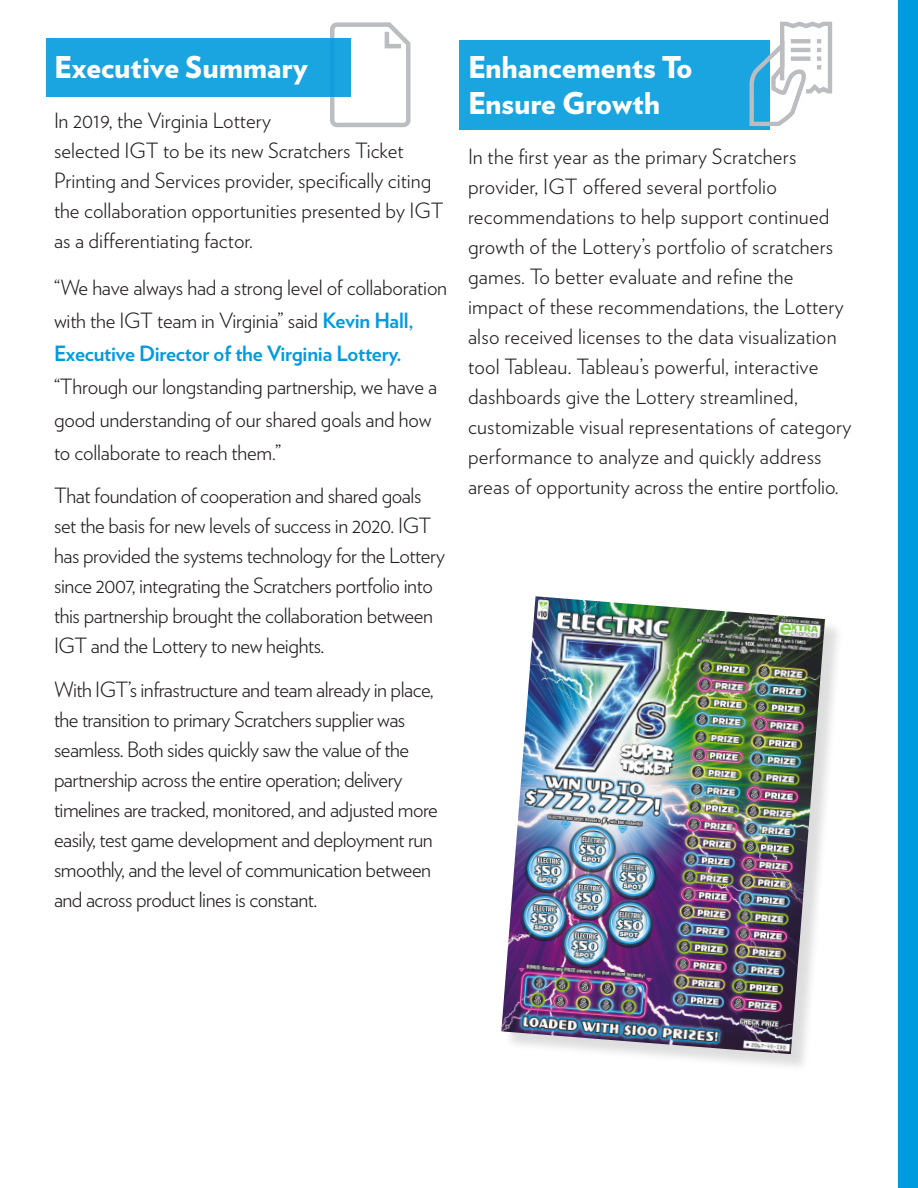
<style>
.page{position:relative;width:918px;height:1188px;background:#fff}
.page>*{position:absolute;margin:0;border:0;box-sizing:border-box;transform-origin:0 0}
.t1{font:900 30px/36px "Verlag";color:#fff}
.Body_Copy{font:300 21px/30px "Verlag";letter-spacing:-.01em;color:#231f20}
.Body_Copy-2{font:300 21px/30px "Verlag";letter-spacing:.01em;color:#231f20}
.s1{font-weight:700;color:#009bde}
</style>
<div class="page">
<div style="left:898px;top:0;width:20px;height:1188px;background:#009bde"></div>
<div style="left:459px;top:40px;width:311px;height:90px;background:#1aa5e1"></div>
<svg style="left:749px;top:21px;width:84px;height:106px"></svg>
<svg style="left:330px;top:22px;width:81px;height:106px"></svg>
<div style="left:46px;top:38px;width:305px;height:59px;background:#1aa5e1"></div>
<div style="left:504px;top:599px;width:339px;height:474px;background:#231f20;opacity:.15"></div>
<img style="left:501px;top:596px;width:324px;height:458px">
<p class="t1" style="left:54px;top:48px;width:255px">Executive Summary</p>
<p class="Body_Copy" style="left:54px;top:105px;width:391px">In 2019, the Virginia Lottery<br>selected IGT to be its new Scratchers Ticket Printing and Services provider, specifically citing the collaboration opportunities presented by IGT as a differentiating factor.</p>
<p class="Body_Copy" style="left:54px;top:270px;width:395px;line-height:33px">“We have always had a strong level of collaboration with the IGT team in Virginia” said <span class="s1">Kevin Hall, Executive Director of the Virginia Lottery. </span>“Through our longstanding partnership, we have a good understanding of our shared goals and how to collaborate to reach them.”</p>
<p class="Body_Copy" style="left:54px;top:480px;width:392px">That foundation of cooperation and shared goals set the basis for new levels of success in 2020. IGT has provided the systems technology for the Lottery since 2007, integrating the Scratchers portfolio into this partnership brought the collaboration between IGT and the Lottery to new heights.</p>
<p class="Body_Copy" style="left:54px;top:673px;width:385px">With IGT’s infrastructure and team already in place, the transition to primary Scratchers supplier was seamless. Both sides quickly saw the value of the partnership across the entire operation; delivery timelines are tracked, monitored, and adjusted more easily, test game development and deployment run smoothly, and the level of communication between and across product lines is constant.</p>
<p class="t1" style="left:468px;top:48px;width:226px">Enhancements To<br>Ensure Growth</p>
<p class="Body_Copy-2" style="left:468px;top:141px;width:385px">In the first year as the primary Scratchers provider, IGT offered several portfolio recommendations to help support continued growth of the Lottery’s portfolio of scratchers games. To better evaluate and refine the impact of these recommendations, the Lottery also received licenses to the data visualization tool Tableau. Tableau’s powerful, interactive dashboards give the Lottery streamlined, customizable visual representations of category performance to analyze and quickly address areas of opportunity across the entire portfolio.</p>
</div>
